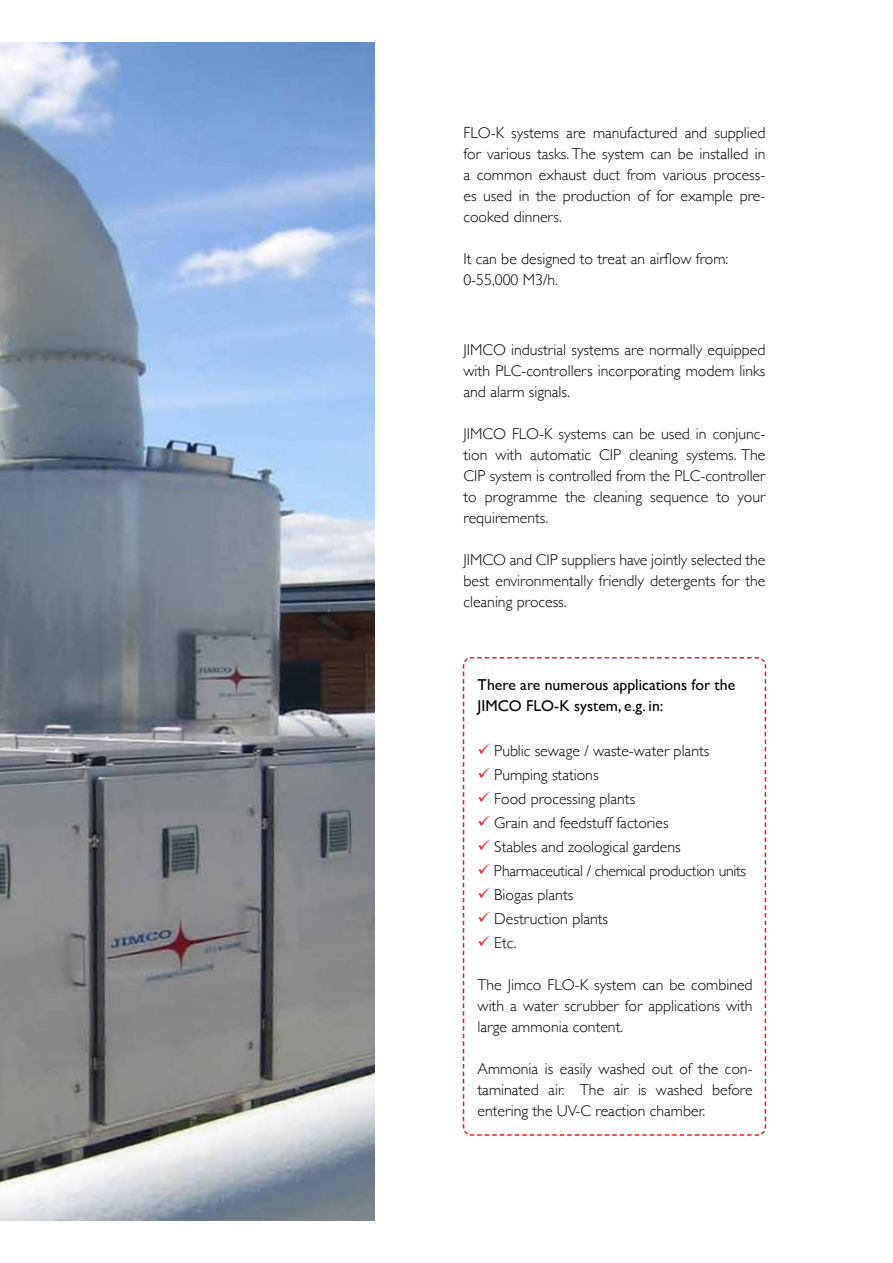
<style>
.page{position:relative;width:893px;height:1263px;background:#fff}
.page>*{position:absolute;margin:0;border:0;box-sizing:border-box;transform-origin:0 0}
.t1{font:300 15.75px/21px "Gill Sans";color:#000;text-align:justify}
.t2{font:15.75px/21px "Gill Sans";color:#000}
.t3{font:300 15.75px "Gill Sans";letter-spacing:-.02em;color:#000}
.s1{color:#ed1d24}
</style>
<div class="page">
<img style="left:0;top:43px;width:374px;height:1177px">
<svg style="left:462px;top:657px;width:305px;height:479px"></svg>
<p class="t1" style="left:463px;top:122px;width:303px">FLO-K systems are manufactured and supplied for various tasks. The system can be installed in a common exhaust duct from various process&shy;es used in the production of for example pre&shy;cooked dinners.</p>
<p class="t1" style="left:463px;top:248px;width:266px">It can be designed to treat an airflow from:<br>0-55,000 M3/h.</p>
<p class="t1" style="left:463px;top:339px;width:303px">JIMCO industrial systems are normally equipped with PLC-controllers incorporating modem links and alarm signals.</p>
<p class="t1" style="left:463px;top:423px;width:303px">JIMCO FLO-K systems can be used in conjunc&shy;tion with automatic CIP cleaning systems. The CIP system is controlled from the PLC-controller to programme the cleaning sequence to your requirements.</p>
<p class="t1" style="left:463px;top:549px;width:303px">JIMCO and CIP suppliers have jointly selected the best environmentally friendly detergents for the cleaning process.</p>
<p class="t2" style="left:477px;top:674px;width:259px">There are numerous applications for the<br>JIMCO FLO-K system, e.g. in:</p>
<p class="t1" style="left:477px;top:739px;width:233px"><span class="s1">✓</span> Public sewage / waste-water plants</p>
<p class="t1" style="left:477px;top:763px;width:123px"><span class="s1">✓</span> Pumping stations</p>
<p class="t1" style="left:477px;top:787px;width:159px"><span class="s1">✓</span> Food processing plants</p>
<p class="t1" style="left:477px;top:811px;width:193px"><span class="s1">✓</span> Grain and feedstuff factories</p>
<p class="t1" style="left:477px;top:835px;width:205px"><span class="s1">✓</span> Stables and zoological gardens</p>
<p class="t3" style="left:477px;top:858px;width:270px"><span class="s1">✓</span> Pharmaceutical / chemical production units</p>
<p class="t1" style="left:477px;top:883px;width:97px"><span class="s1">✓</span> Biogas plants</p>
<p class="t1" style="left:477px;top:907px;width:132px"><span class="s1">✓</span> Destruction plants</p>
<p class="t1" style="left:477px;top:931px;width:40px"><span class="s1">✓</span> Etc.</p>
<p class="t1" style="left:477px;top:973px;width:277px">The Jimco FLO-K system can be combined with a water scrubber for applications with large ammonia content.</p>
<p class="t1" style="left:477px;top:1057px;width:277px">Ammonia is easily washed out of the con&shy;taminated air. The air is washed before entering the UV-C reaction chamber.</p>
</div>
